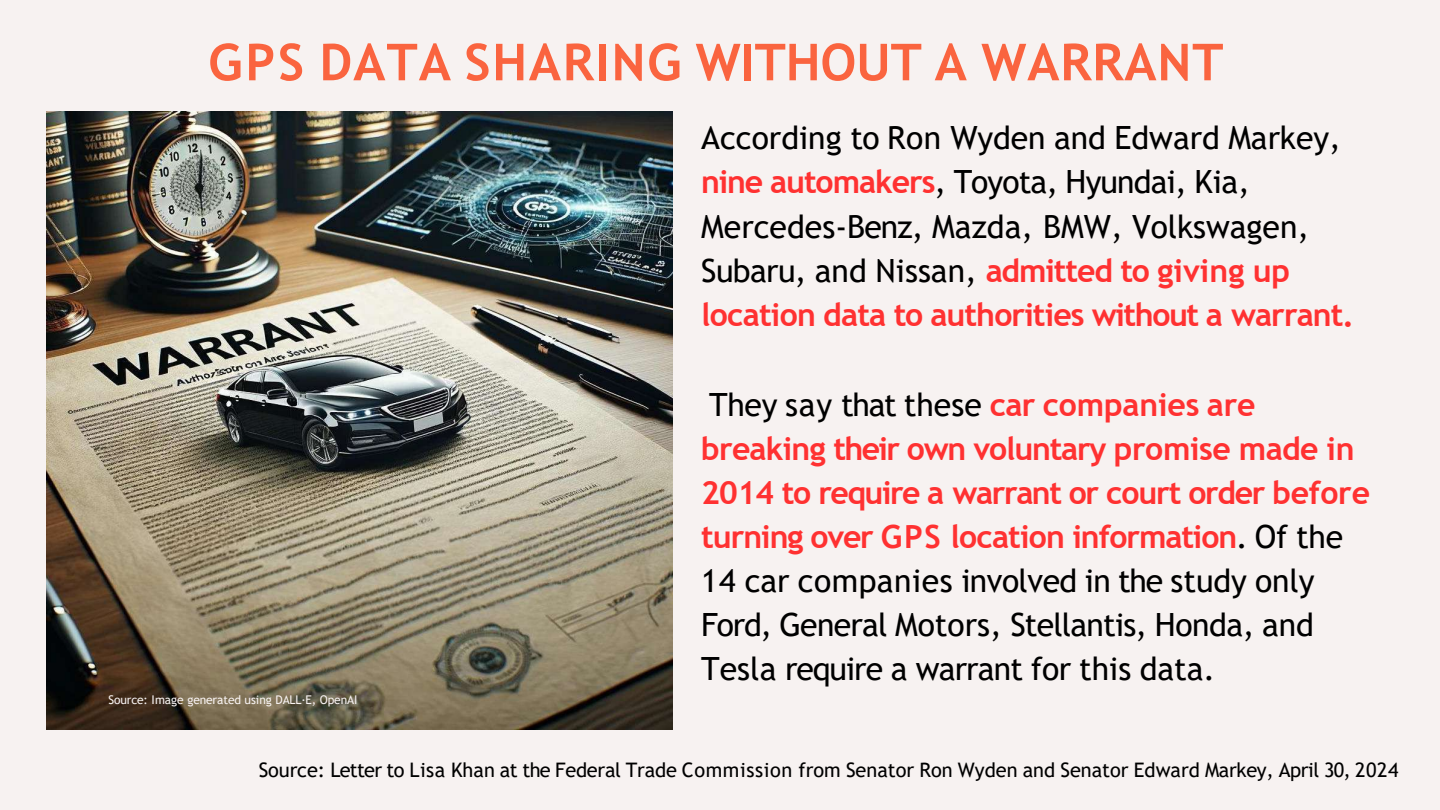
<style>
.page{position:relative;width:1440px;height:810px;background:#f7f2f1}
.page>*{position:absolute;margin:0;border:0;box-sizing:border-box;transform-origin:0 0}
.t1{font:700 51px "Trebuchet MS";letter-spacing:.015em;color:#fa643f}
.t2{font:32px/44.2px "Trebuchet MS";letter-spacing:-.005em;color:#000}
.t3{font:20px "Trebuchet MS";color:#000}
.t4{font:12px "Trebuchet MS";letter-spacing:-.01em;color:#f7f2f1}
.s1{font-weight:700;color:#ff3131}
</style>
<div class="page">
<img style="left:47px;top:112px;width:625px;height:617px">
<h2 class="t1" style="left:208px;top:30px;width:1017px">GPS DATA SHARING WITHOUT A WARRANT</h2>
<p class="t2" style="left:701px;top:116px;width:655px">According to Ron Wyden and Edward Markey, <span class="s1">nine automakers</span>, Toyota, Hyundai, Kia, Mercedes-Benz, Mazda, BMW, Volkswagen, Subaru, and Nissan, <span class="s1">admitted to giving up location data to authorities without a warrant.</span></p>
<p class="t4" style="left:108px;top:692px;width:250px">Source: Image generated using DALL·E, OpenAI</p>
<p class="t2" style="left:701px;top:382px;width:670px">They say that these <span class="s1">car companies are breaking their own voluntary promise made in 2014 to require a warrant or court order before turning over GPS location information</span>. Of the 14 car companies involved in the study only Ford, General Motors, Stellantis, Honda, and Tesla require a warrant for this data.</p>
<p class="t3" style="left:259px;top:757px;width:1141px">Source: Letter to Lisa Khan at the Federal Trade Commission from Senator Ron Wyden and Senator Edward Markey, April 30, 2024</p>
</div>
